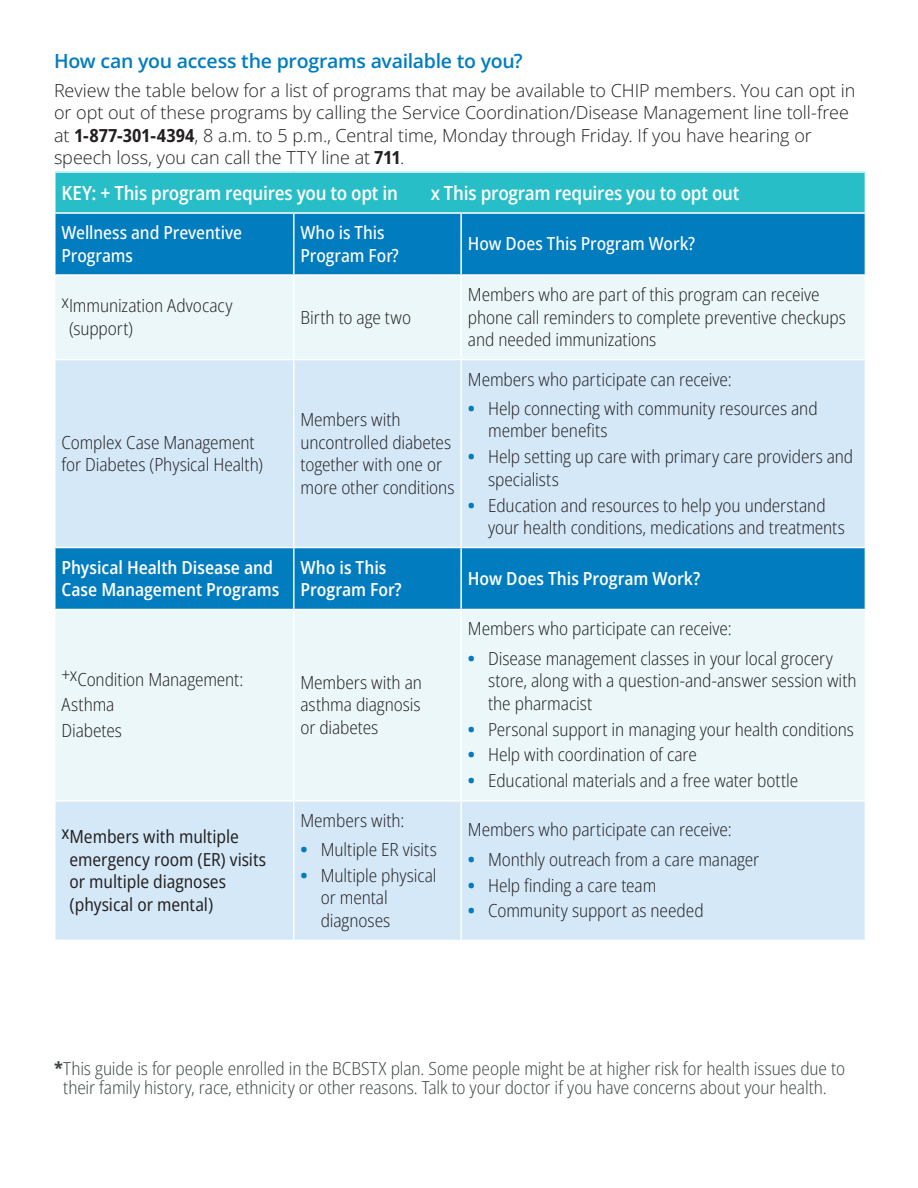
<style>
.page{position:relative;width:918px;height:1188px;background:#fff}
.page>*{position:absolute;margin:0;border:0;box-sizing:border-box;transform-origin:0 0}
.table_heading__H2{font:600 semi-condensed 19.5px "Open Sans";letter-spacing:-.015em;color:#fff}
.sub_sub_heading__H3{font:600 19.5px "Open Sans";letter-spacing:-.015em;color:#007cbf}
.table_bullets_first{font:300 semi-condensed 18px/22.5px "Open Sans";letter-spacing:-.005em;color:#231f20}
.table_body{font:300 semi-condensed 18px/22.5px "Open Sans";letter-spacing:-.005em;color:#231f20}
.body_start_here__P{font:300 18px/22.5px "Open Sans";letter-spacing:-.005em;color:#231f20}
.legal_lines{font:300 semi-condensed 18px/18.9px "Open Sans";letter-spacing:-.005em;color:#3b4543;text-align:center}
.table_body_medium{font:600 semi-condensed 18px/22.5px "Open Sans";color:#fff}
.table_body-2{font:semi-condensed 18px/22.5px "Open Sans";letter-spacing:-.005em;color:#231f20}
.table_body_medium-2{font:500 semi-condensed 18px/22.5px "Open Sans";letter-spacing:-.005em;color:#fff}
.s1{font-weight:700;font-stretch:semi-condensed}
.s2{font-weight:700;font-stretch:normal;color:#007cbf}
.s3{font-weight:700}
</style>
<div class="page">
<div style="left:55px;top:172px;width:810px;height:41px;background:#28bec7"></div>
<div style="left:56px;top:214px;width:809px;height:60px;background:#007cbf"></div>
<div style="left:56px;top:276px;width:809px;height:83px;background:#ebf7f8"></div>
<svg style="left:56px;top:360px;width:809px;height:580px;background:#c5e1f1"></svg>
<hr style="left:54px;top:171px;width:240px;height:2px;background:#fff">
<hr style="left:54px;top:173px;width:2px;height:39px;background:#fff">
<hr style="left:294px;top:171px;width:167px;height:2px;background:#fff">
<hr style="left:461px;top:171px;width:405px;height:2px;background:#fff">
<hr style="left:54px;top:212px;width:240px;height:2px;background:#fff">
<hr style="left:294px;top:212px;width:167px;height:2px;background:#fff">
<hr style="left:293px;top:214px;width:2px;height:60px;background:#fff">
<hr style="left:461px;top:212px;width:405px;height:2px;background:#fff">
<hr style="left:460px;top:214px;width:2px;height:60px;background:#fff">
<hr style="left:293px;top:276px;width:2px;height:83px;background:#fff">
<hr style="left:460px;top:276px;width:2px;height:83px;background:#fff">
<hr style="left:293px;top:548px;width:2px;height:61px;background:#fff">
<hr style="left:460px;top:548px;width:2px;height:61px;background:#fff">
<hr style="left:54px;top:609px;width:240px;height:1px;background:#fff">
<hr style="left:294px;top:609px;width:167px;height:1px;background:#fff">
<hr style="left:293px;top:610px;width:2px;height:190px;background:#fff">
<hr style="left:461px;top:609px;width:405px;height:1px;background:#fff">
<hr style="left:460px;top:610px;width:2px;height:190px;background:#fff">
<hr style="left:54px;top:800px;width:240px;height:2px;background:#fff">
<hr style="left:294px;top:800px;width:167px;height:2px;background:#fff">
<hr style="left:293px;top:802px;width:2px;height:138px;background:#fff">
<hr style="left:461px;top:800px;width:405px;height:2px;background:#fff">
<hr style="left:460px;top:802px;width:2px;height:138px;background:#fff">
<hr style="left:54px;top:547px;width:240px;height:1px;background:#fff">
<hr style="left:293px;top:360px;width:2px;height:187px;background:#fff">
<hr style="left:294px;top:547px;width:167px;height:1px;background:#fff">
<hr style="left:460px;top:360px;width:2px;height:187px;background:#fff">
<hr style="left:461px;top:547px;width:405px;height:1px;background:#fff">
<h3 class="sub_sub_heading__H3" style="left:54px;top:47px;width:470px">How can you access the programs available to you?</h3>
<p class="body_start_here__P" style="left:54px;top:79px;width:803px">Review the table below for a list of programs that may be available to CHIP members. You can opt in or opt out of these programs by calling the Service Coordination/Disease Management line toll-free at <span class="s1">1-877-301-4394</span>, 8 a.m. to 5 p.m., Central time, Monday through Friday. If you have hearing or speech loss, you can call the TTY line at <span class="s1">711</span>.</p>
<h2 class="table_heading__H2" style="left:62px;top:179px;width:338px">KEY: + This program requires you to opt in</h2>
<h2 class="table_heading__H2" style="left:431px;top:179px;width:310px">x This program requires you to opt out</h2>
<p class="table_body_medium-2" style="left:62px;top:221px;width:182px">Wellness and Preventive<br>Programs</p>
<p class="table_body_medium-2" style="left:301px;top:221px;width:100px">Who is This<br>Program For?</p>
<p class="table_body_medium-2" style="left:468px;top:232px;width:229px">How Does This Program Work?</p>
<p class="table_body" style="left:69px;top:294px;width:165px;text-indent:-8px">xImmunization Advocacy (support)</p>
<p class="table_body" style="left:301px;top:305px;width:112px">Birth to age two</p>
<p class="table_body" style="left:468px;top:283px;width:380px">Members who are part of this program can receive phone call reminders to complete preventive checkups and needed immunizations</p>
<p class="table_body" style="left:62px;top:430px;width:203px">Complex Case Management for Diabetes (Physical Health)</p>
<p class="table_body" style="left:301px;top:408px;width:155px">Members with uncontrolled diabetes together with one or more other conditions</p>
<p class="table_body" style="left:468px;top:367px;width:265px">Members who participate can receive:</p>
<p class="table_bullets_first" style="left:488px;top:396px;width:331px;text-indent:-20px"><span class="s2">•</span> Help connecting with community resources and member benefits</p>
<p class="table_bullets_first" style="left:488px;top:445px;width:367px;text-indent:-20px"><span class="s2">•</span> Help setting up care with primary care providers and specialists</p>
<p class="table_bullets_first" style="left:488px;top:493px;width:358px;text-indent:-20px"><span class="s2">•</span> Education and resources to help you understand your health conditions, medications and treatments</p>
<p class="table_body_medium" style="left:62px;top:555px;width:219px">Physical Health Disease and<br>Case Management Programs</p>
<p class="table_body_medium" style="left:301px;top:555px;width:103px">Who is This<br>Program For?</p>
<p class="table_body_medium" style="left:468px;top:567px;width:234px">How Does This Program Work?</p>
<p class="table_body" style="left:62px;top:667px;width:183px">+xCondition Management:</p>
<p class="table_body" style="left:62px;top:693px;width:55px">Asthma</p>
<p class="table_body" style="left:62px;top:719px;width:62px">Diabetes</p>
<p class="table_body-2" style="left:70px;top:825px;width:198px;text-indent:-8px">xMembers with multiple emergency room (ER) visits or multiple diagnoses (physical or mental)</p>
<p class="table_body" style="left:301px;top:671px;width:123px;text-align:justify">Members with an asthma diagnosis or diabetes</p>
<p class="table_body" style="left:301px;top:809px;width:105px">Members with:</p>
<p class="table_bullets_first" style="left:301px;top:838px;width:138px"><span class="s2">•</span> Multiple ER visits</p>
<p class="table_bullets_first" style="left:321px;top:864px;width:117px;text-indent:-20px"><span class="s2">•</span> Multiple physical or mental diagnoses</p>
<p class="table_body" style="left:468px;top:617px;width:265px">Members who participate can receive:</p>
<p class="table_bullets_first" style="left:488px;top:646px;width:370px;text-indent:-20px"><span class="s2">•</span> Disease management classes in your local grocery store, along with a question-and-answer session with the pharmacist</p>
<p class="table_bullets_first" style="left:468px;top:717px;width:388px"><span class="s2">•</span> Personal support in managing your health conditions</p>
<p class="table_bullets_first" style="left:468px;top:743px;width:230px"><span class="s2">•</span> Help with coordination of care</p>
<p class="table_bullets_first" style="left:468px;top:769px;width:332px"><span class="s2">•</span> Educational materials and a free water bottle</p>
<p class="table_body" style="left:468px;top:818px;width:265px">Members who participate can receive:</p>
<p class="table_bullets_first" style="left:468px;top:847px;width:293px"><span class="s2">•</span> Monthly outreach from a care manager</p>
<p class="table_bullets_first" style="left:468px;top:873px;width:190px"><span class="s2">•</span> Help finding a care team</p>
<p class="table_bullets_first" style="left:468px;top:899px;width:237px"><span class="s2">•</span> Community support as needed</p>
<p class="legal_lines" style="left:54px;top:1058px;width:793px"><span class="s3">*</span>This guide is for people enrolled in the BCBSTX plan. Some people might be at higher risk for health issues due to their family history, race, ethnicity or other reasons. Talk to your doctor if you have concerns about your health.</p>
</div>
